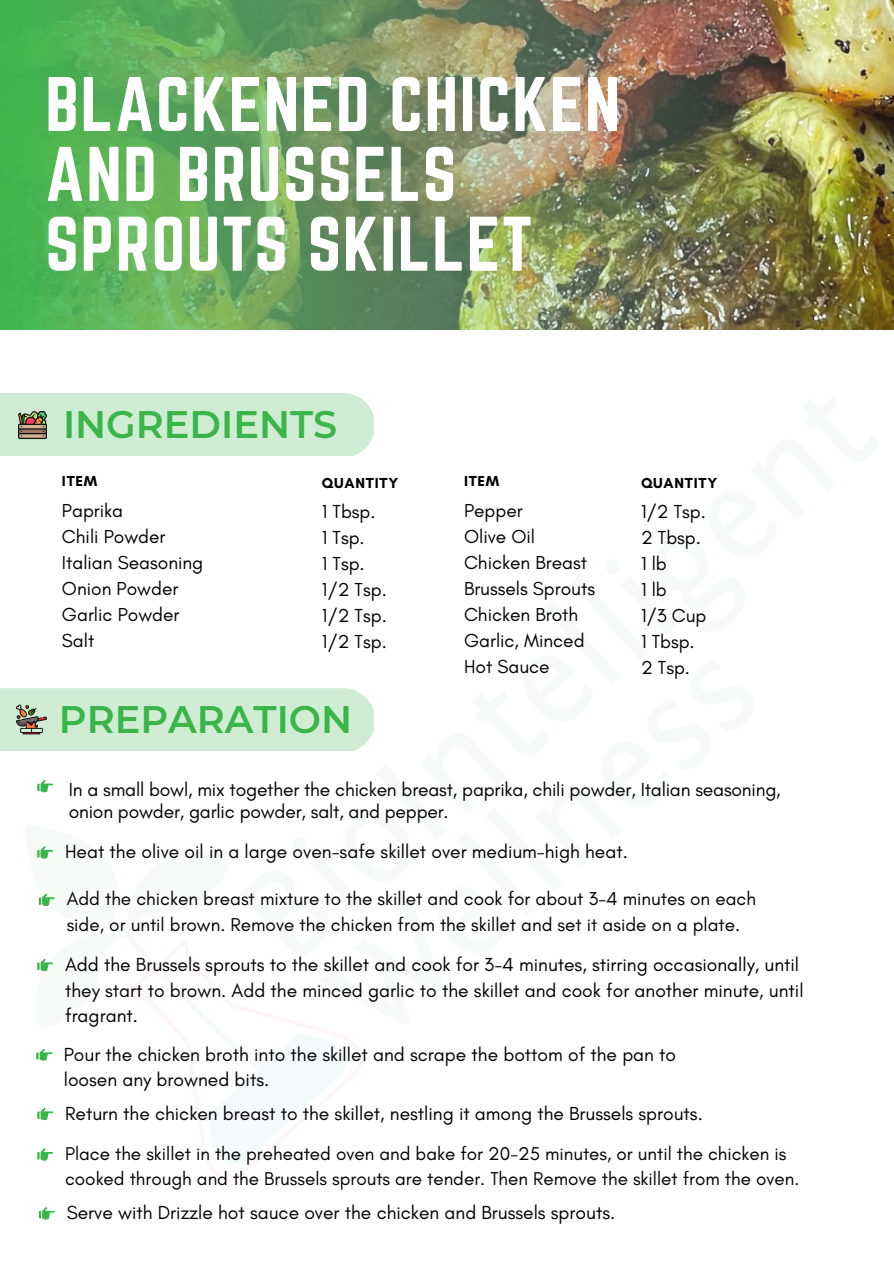
<style>
.page{position:relative;width:894px;height:1264px;background:#fff}
.page>*{position:absolute;margin:0;border:0;box-sizing:border-box;transform-origin:0 0}
.t1{font:67.5px/69.8px "Norwester";letter-spacing:.02em;color:#fff}
.t2{font:600 38.25px "Montserrat";color:#39b54a}
.t3{font:19.2px/26px "Glacial Indifference";color:#000}
.t4{font:18.9px/25.2px "Glacial Indifference";color:#000}
.t5{font:700 14.7px "Glacial Indifference";letter-spacing:.05em;color:#000}
</style>
<div class="page">
<img style="left:0;top:393px;width:374px;height:787px">
<div style="left:0;top:688px;width:373px;height:63px;background:#d0edd4"></div>
<img style="left:16px;top:704px;width:31px;height:30px">
<svg style="left:37px;top:779px;width:16px;height:13px"></svg>
<svg style="left:37px;top:846px;width:16px;height:12px"></svg>
<svg style="left:39px;top:893px;width:16px;height:13px"></svg>
<svg style="left:36px;top:1048px;width:17px;height:12px"></svg>
<img style="left:0;top:0;width:893px;height:330px">
<svg style="left:37px;top:958px;width:16px;height:13px"></svg>
<svg style="left:37px;top:1107px;width:16px;height:12px"></svg>
<svg style="left:37px;top:1148px;width:16px;height:12px"></svg>
<svg style="left:39px;top:1207px;width:16px;height:12px"></svg>
<h1 class="t1" style="left:45px;top:69px;width:576px">BLACKENED CHICKEN<br>AND BRUSSELS<br>SPROUTS SKILLET</h1>
<h2 class="t2" style="left:63px;top:401px;width:276px">INGREDIENTS</h2>
<p class="t5" style="left:62px;top:472px;width:37px">ITEM</p>
<p class="t3" style="left:62px;top:497px;width:143px">Paprika<br>Chili Powder<br>Italian Seasoning<br>Onion Powder<br>Garlic Powder<br>Salt</p>
<p class="t5" style="left:322px;top:474px;width:78px">QUANTITY</p>
<p class="t3" style="left:322px;top:498px;width:66px">1 Tbsp.<br>1 Tsp.<br>1 Tsp.<br>1/2 Tsp.<br>1/2 Tsp.<br>1/2 Tsp.</p>
<h2 class="t2" style="left:59px;top:696px;width:295px">PREPARATION</h2>
<p class="t5" style="left:464px;top:472px;width:37px">ITEM</p>
<p class="t3" style="left:464px;top:497px;width:132px">Pepper<br>Olive Oil<br>Chicken Breast<br>Brussels Sprouts<br>Chicken Broth<br>Garlic, Minced<br>Hot Sauce</p>
<p class="t5" style="left:640px;top:474px;width:78px">QUANTITY</p>
<p class="t3" style="left:640px;top:498px;width:67px">1/2 Tsp.<br>2 Tbsp.<br>1 lb<br>1 lb<br>1/3 Cup<br>1 Tbsp.<br>2 Tsp.</p>
<p class="t3" style="left:69px;top:778px;width:713px;line-height:22px">In a small bowl, mix together the chicken breast, paprika, chili powder, Italian seasoning, onion powder, garlic powder, salt, and pepper.</p>
<p class="t3" style="left:65px;top:838px;width:564px">Heat the olive oil in a large oven-safe skillet over medium-high heat.</p>
<p class="t4" style="left:67px;top:886px;width:690px">Add the chicken breast mixture to the skillet and cook for about 3-4 minutes on each side, or until brown. Remove the chicken from the skillet and set it aside on a plate.</p>
<p class="t3" style="left:65px;top:951px;width:739px">Add the Brussels sprouts to the skillet and cook for 3-4 minutes, stirring occasionally, until they start to brown. Add the minced garlic to the skillet and cook for another minute, until fragrant.</p>
<p class="t3" style="left:64px;top:1041px;width:613px">Pour the chicken broth into the skillet and scrape the bottom of the pan to loosen any browned bits.</p>
<p class="t3" style="left:65px;top:1100px;width:639px">Return the chicken breast to the skillet, nestling it among the Brussels sprouts.</p>
<p class="t4" style="left:65px;top:1140px;width:735px">Place the skillet in the preheated oven and bake for 20-25 minutes, or until the chicken is cooked through and the Brussels sprouts are tender. Then Remove the skillet from the oven.</p>
<p class="t3" style="left:67px;top:1199px;width:550px">Serve with Drizzle hot sauce over the chicken and Brussels sprouts.</p>
</div>
